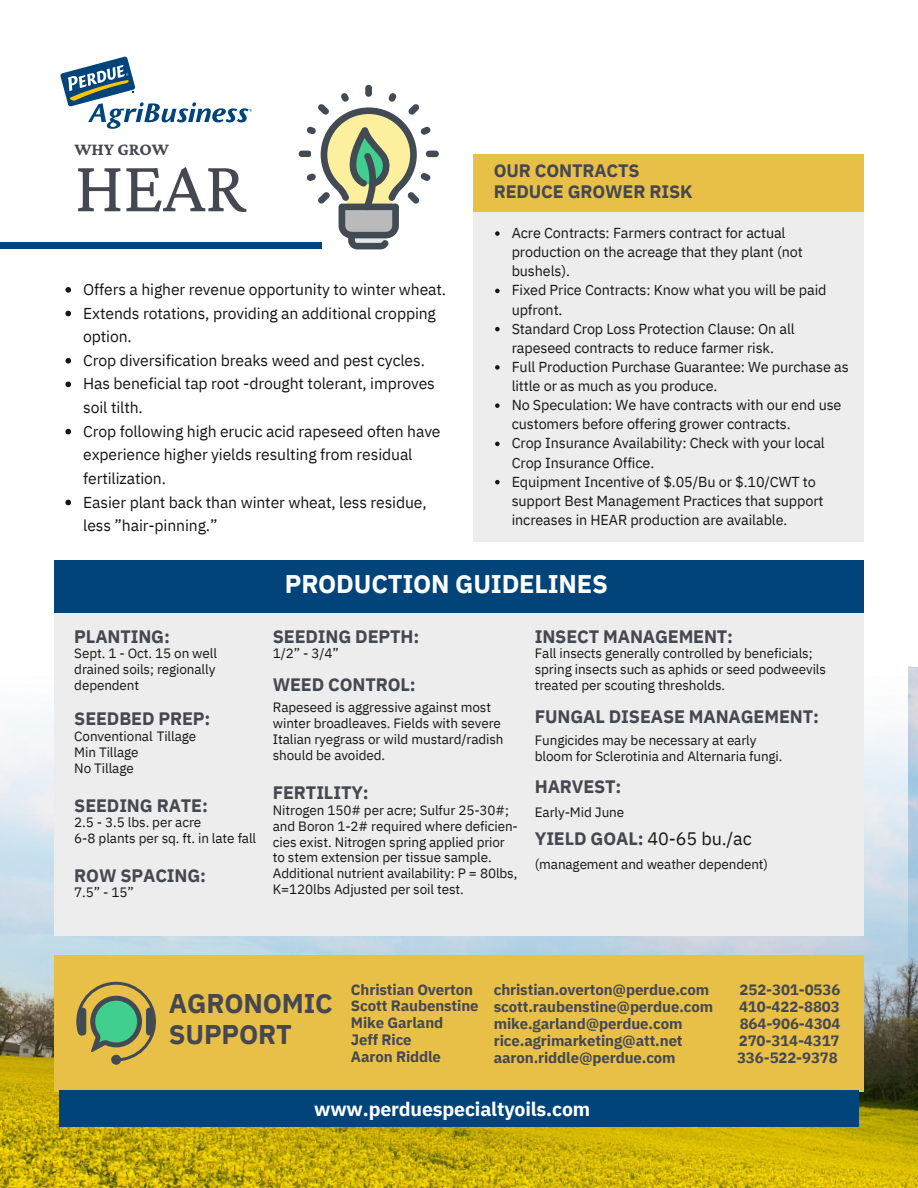
<style>
.page{position:relative;width:918px;height:1188px;background:#fff}
.page>*{position:absolute;margin:0;border:0;box-sizing:border-box;transform-origin:0 0}
.t1{font:75px "Crimson Pro";color:#464851}
.t2{font:700 27px/31.5px "IBM Plex Sans";letter-spacing:-.01em;color:#464851}
.t3{font:700 25.5px "IBM Plex Sans";letter-spacing:-.01em;color:#fff}
.t4{font:700 19.5px "IBM Plex Sans";letter-spacing:-.01em;color:#fff}
.t5{font:700 18px/21.3px "IBM Plex Sans";letter-spacing:-.01em;color:#464851}
.t6{font:18px "IBM Plex Sans";letter-spacing:-.01em;color:#171615}
.t7{font:700 18px "Crimson Pro";letter-spacing:-.01em;color:#464851}
.t8{font:15.75px/23.7px "IBM Plex Sans";letter-spacing:-.01em;color:#171615}
.t9{font:700 15px/16.8px "IBM Plex Sans";letter-spacing:-.01em;color:#464851}
.t10{font:14.4px/19.2px "IBM Plex Sans";letter-spacing:-.01em;color:#171615}
.t11{font:13.5px/15.8px "IBM Plex Sans";letter-spacing:-.01em;color:#171615}
.s1{font-weight:700;color:#464851}
</style>
<div class="page">
<img style="left:0;top:560px;width:907px;height:628px">
<svg style="left:60px;top:56px;width:192px;height:73px"></svg>
<div style="left:299px;top:151px;width:12px;height:6px;background:#424a54;border-radius:3px"></div>
<div style="left:0;top:243px;width:322px;height:6px;background:#00447a"></div>
<div style="left:365px;top:85px;width:7px;height:12px;background:#424a54;border-radius:3px"></div>
<div style="left:426px;top:151px;width:13px;height:6px;background:#424a54;border-radius:3px"></div>
<svg style="left:306px;top:93px;width:125px;height:156px"></svg>
<div style="left:54px;top:594px;width:810px;height:341px;background:#ededed"></div>
<div style="left:54px;top:561px;width:810px;height:52px;background:#00447a"></div>
<div style="left:54px;top:955px;width:810px;height:136px;background:#e8c048"></div>
<svg style="left:111px;top:1055px;width:10px;height:10px"></svg>
<svg style="left:76px;top:982px;width:80px;height:79px"></svg>
<div style="left:473px;top:155px;width:391px;height:387px;background:#ededed"></div>
<div style="left:473px;top:155px;width:391px;height:57px;background:#e8c048"></div>
<svg style="left:495px;top:231px;width:5px;height:5px"></svg>
<svg style="left:495px;top:289px;width:5px;height:4px"></svg>
<svg style="left:495px;top:327px;width:5px;height:4px"></svg>
<svg style="left:495px;top:365px;width:5px;height:5px"></svg>
<svg style="left:495px;top:403px;width:5px;height:5px"></svg>
<svg style="left:495px;top:442px;width:5px;height:4px"></svg>
<svg style="left:495px;top:480px;width:5px;height:4px"></svg>
<svg style="left:65px;top:287px;width:6px;height:6px"></svg>
<svg style="left:65px;top:311px;width:6px;height:5px"></svg>
<svg style="left:65px;top:358px;width:6px;height:6px"></svg>
<svg style="left:65px;top:382px;width:6px;height:5px"></svg>
<svg style="left:65px;top:429px;width:6px;height:5px"></svg>
<svg style="left:65px;top:500px;width:6px;height:5px"></svg>
<div style="left:59px;top:1091px;width:800px;height:36px;background:#00447a"></div>
<p class="t7" style="left:75px;top:139px;width:96px">WHY GROW</p>
<p class="t1" style="left:75px;top:144px;width:173px">HEAR</p>
<p class="t8" style="left:83px;top:277px;width:365px">Offers a higher revenue opportunity to winter wheat.</p>
<p class="t8" style="left:83px;top:301px;width:354px">Extends rotations, providing an additional cropping option.</p>
<p class="t8" style="left:83px;top:348px;width:343px">Crop diversification breaks weed and pest cycles.</p>
<p class="t8" style="left:83px;top:372px;width:353px">Has beneficial tap root -drought tolerant, improves soil tilth.</p>
<p class="t8" style="left:83px;top:419px;width:359px">Crop following high erucic acid rapeseed often have experience higher yields resulting from residual fertilization.</p>
<p class="t8" style="left:83px;top:490px;width:345px">Easier plant back than winter wheat, less residue, less ”hair-pinning.”</p>
<p class="t11" style="left:93px;top:338px;width:7px">•</p>
<p class="t11" style="left:93px;top:381px;width:7px">•</p>
<p class="t11" style="left:93px;top:451px;width:7px">•</p>
<p class="t11" style="left:93px;top:494px;width:7px">•</p>
<p class="t5" style="left:494px;top:159px;width:200px">OUR CONTRACTS<br>REDUCE GROWER RISK</p>
<p class="t10" style="left:512px;top:223px;width:293px">Acre Contracts: Farmers contract for actual production on the acreage that they plant (not bushels).</p>
<p class="t10" style="left:512px;top:280px;width:316px">Fixed Price Contracts: Know what you will be paid upfront.</p>
<p class="t10" style="left:512px;top:319px;width:285px">Standard Crop Loss Protection Clause: On all rapeseed contracts to reduce farmer risk.</p>
<p class="t10" style="left:512px;top:357px;width:339px">Full Production Purchase Guarantee: We purchase as little or as much as you produce.</p>
<p class="t10" style="left:512px;top:395px;width:331px">No Speculation: We have contracts with our end use customers before offering grower contracts.</p>
<p class="t10" style="left:512px;top:433px;width:315px">Crop Insurance Availability: Check with your local<br>Crop Insurance Office.</p>
<p class="t10" style="left:512px;top:472px;width:313px">Equipment Incentive of $.05/Bu or $.10/CWT to support Best Management Practices that support increases in HEAR production are available.</p>
<p class="t11" style="left:513px;top:239px;width:7px">•</p>
<p class="t11" style="left:513px;top:298px;width:7px">•</p>
<p class="t11" style="left:513px;top:341px;width:7px">•</p>
<p class="t11" style="left:513px;top:428px;width:7px">•</p>
<p class="t11" style="left:513px;top:471px;width:7px">•</p>
<p class="t5" style="left:74px;top:625px;width:97px">PLANTING:</p>
<p class="t11" style="left:74px;top:646px;width:144px">Sept. 1 - Oct. 15 on well drained soils; regionally dependent</p>
<p class="t5" style="left:74px;top:708px;width:138px">SEEDBED PREP:</p>
<p class="t11" style="left:74px;top:728px;width:124px">Conventional Tillage<br>Min Tillage</p>
<p class="t11" style="left:74px;top:760px;width:61px">No Tillage</p>
<p class="t5" style="left:74px;top:794px;width:135px">SEEDING RATE:</p>
<p class="t11" style="left:74px;top:814px;width:128px">2.5 - 3.5 lbs. per acre</p>
<p class="t11" style="left:74px;top:830px;width:183px">6-8 plants per sq. ft. in late fall</p>
<p class="t5" style="left:74px;top:865px;width:133px">ROW SPACING:</p>
<p class="t11" style="left:74px;top:884px;width:61px">7.5” - 15”</p>
<p class="t3" style="left:285px;top:567px;width:325px">PRODUCTION GUIDELINES</p>
<p class="t5" style="left:273px;top:625px;width:148px">SEEDING DEPTH:</p>
<p class="t11" style="left:273px;top:645px;width:68px">1/2” - 3/4”</p>
<p class="t5" style="left:273px;top:674px;width:145px">WEED CONTROL:</p>
<p class="t11" style="left:273px;top:700px;width:232px">Rapeseed is aggressive against most winter broadleaves. Fields with severe Italian ryegrass or wild mustard/radish should be avoided.</p>
<p class="t5" style="left:273px;top:782px;width:98px">FERTILITY:</p>
<p class="t11" style="left:273px;top:802px;width:247px">Nitrogen 150# per acre; Sulfur 25-30#; and Boron 1-2# required where deficien&shy;cies exist. Nitrogen spring applied prior</p>
<p class="t11" style="left:273px;top:849px;width:246px">to stem extension per tissue sample.<br>Additional nutrient availability: P = 80lbs,<br>K=120lbs Adjusted per soil test.</p>
<p class="t5" style="left:535px;top:625px;width:200px">INSECT MANAGEMENT:</p>
<p class="t11" style="left:535px;top:646px;width:293px">Fall insects generally controlled by beneficials; spring insects such as aphids or seed podweevils treated per scouting thresholds.</p>
<p class="t5" style="left:535px;top:705px;width:286px">FUNGAL DISEASE MANAGEMENT:</p>
<p class="t11" style="left:535px;top:732px;width:249px">Fungicides may be necessary at early bloom for Sclerotinia and Alternaria fungi.</p>
<p class="t5" style="left:535px;top:776px;width:88px">HARVEST:</p>
<p class="t11" style="left:535px;top:804px;width:91px">Early-Mid June</p>
<p class="t6" style="left:535px;top:827px;width:218px"><span class="s1">YIELD GOAL:</span> 40-65 bu./ac</p>
<p class="t11" style="left:535px;top:856px;width:235px">(management and weather dependent)</p>
<p class="t2" style="left:169px;top:987px;width:165px">AGRONOMIC<br>SUPPORT</p>
<p class="t9" style="left:351px;top:981px;width:129px">Christian Overton<br>Scott Raubenstine<br>Mike Garland</p>
<p class="t9" style="left:351px;top:1031px;width:62px">Jeff Rice</p>
<p class="t9" style="left:351px;top:1048px;width:92px">Aaron Riddle</p>
<p class="t9" style="left:494px;top:981px;width:217px">christian.overton@perdue.com</p>
<p class="t9" style="left:740px;top:981px;width:102px">252-301-0536</p>
<p class="t9" style="left:494px;top:998px;width:221px">scott.raubenstine@perdue.com</p>
<p class="t9" style="left:739px;top:998px;width:102px">410-422-8803</p>
<p class="t9" style="left:494px;top:1015px;width:190px">mike.garland@perdue.com</p>
<p class="t9" style="left:740px;top:1015px;width:102px">864-906-4304</p>
<p class="t9" style="left:494px;top:1032px;width:190px">rice.agrimarketing@att.net</p>
<p class="t9" style="left:739px;top:1032px;width:102px">270-314-4317</p>
<p class="t9" style="left:494px;top:1049px;width:183px">aaron.riddle@perdue.com</p>
<p class="t9" style="left:737px;top:1049px;width:102px">336-522-9378</p>
<p class="t4" style="left:314px;top:1096px;width:278px">www.perduespecialtyoils.com</p>
</div>
